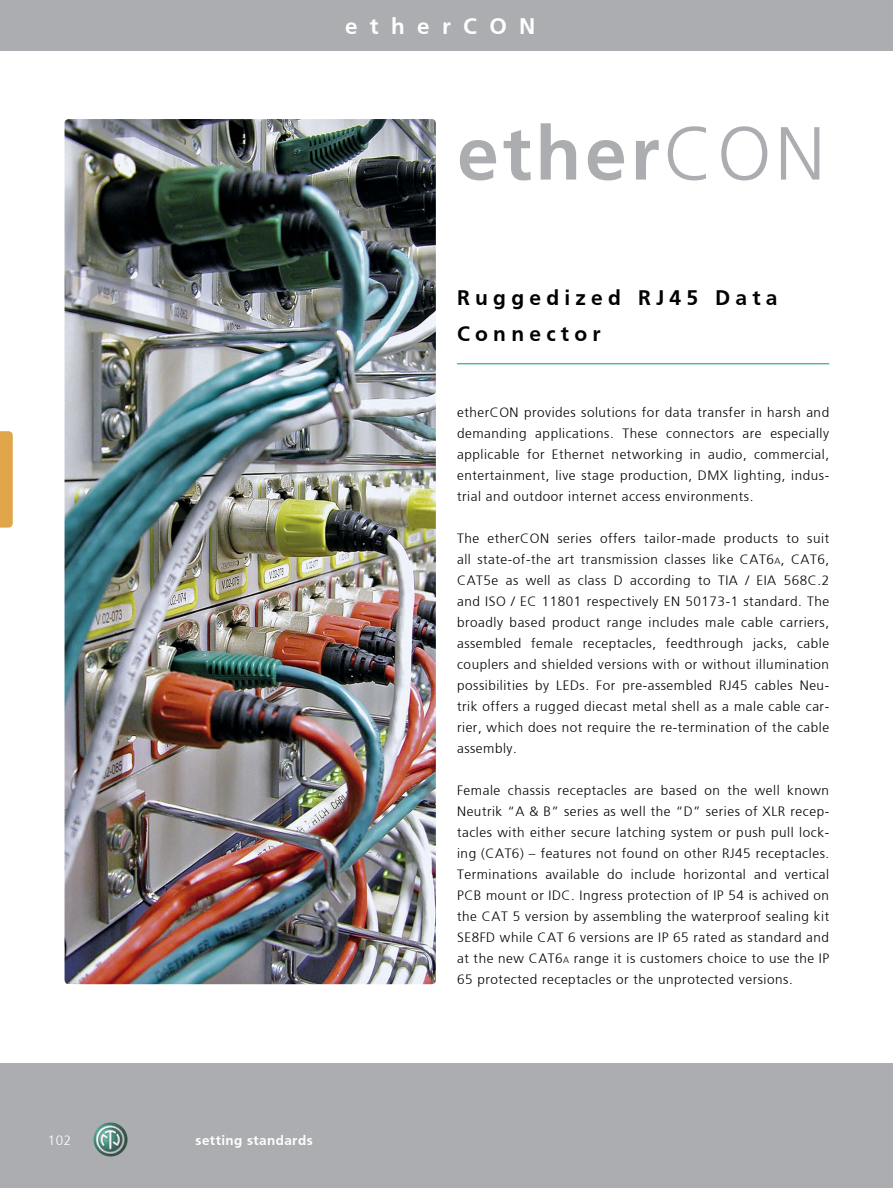
<style>
.page{position:relative;width:893px;height:1188px;background:#fff}
.page>*{position:absolute;margin:0;border:0;box-sizing:border-box;transform-origin:0 0}
.t1{font:700 75px "Frutiger";letter-spacing:.05em;color:#acadb0}
.t2{font:700 22.5px "Frutiger";letter-spacing:.55em;color:#fff}
.t3{font:700 21px/36px "Frutiger";letter-spacing:.25em;color:#000}
.t4{font:300 13.5px/21px "Frutiger";letter-spacing:.04em;color:#000;text-align:justify}
.t5{font:700 13.5px "Frutiger";letter-spacing:.03em;color:#fff}
.t6{font:300 13.5px "Frutiger";color:#fff}
.s1{font-weight:300}
.s2{font-size:9px}
</style>
<div class="page">
<div style="left:0;top:0;width:893px;height:51px;background:#acadb0"></div>
<div style="left:0;top:1063px;width:893px;height:125px;background:#acadb0"></div>
<svg style="left:0;top:431px;width:13px;height:97px"></svg>
<img style="left:94px;top:1123px;width:33px;height:33px">
<img style="left:65px;top:119px;width:371px;height:865px">
<hr style="left:457px;top:363px;width:372px;height:1px;background:#009b82">
<h2 class="t2" style="left:345px;top:13px;width:192px">etherCON</h2>
<h1 class="t1" style="left:457px;top:109px;width:370px">ether<span class="s1">CON</span></h1>
<h3 class="t3" style="left:457px;top:279px;width:322px">Ruggedized RJ45 Data<br>Connector</h3>
<p class="t4" style="left:457px;top:402px;width:374px">etherCON provides solutions for data transfer in harsh and demanding applications. These connectors are especially applicable for Ethernet networking in audio, commercial, entertainment, live stage production, DMX lighting, indus&shy;trial and outdoor internet access environments.</p>
<p class="t4" style="left:457px;top:528px;width:374px">The etherCON series offers tailor-made products to suit all state-of-the art transmission classes like CAT6<span class="s2">A</span>, CAT6, CAT5e as well as class D according to TIA / EIA 568C.2 and ISO / EC 11801 respectively EN 50173-1 standard. The broadly based product range includes male cable carriers, assembled female receptacles, feedthrough jacks, cable couplers and shielded versions with or without illumination possibilities by LEDs. For pre-assembled RJ45 cables Neu&shy;trik offers a rugged diecast metal shell as a male cable car&shy;rier, which does not require the re-termination of the cable assembly.</p>
<p class="t4" style="left:457px;top:780px;width:374px">Female chassis receptacles are based on the well known Neutrik “A &amp; B” series as well the “D” series of XLR recep&shy;tacles with either secure latching system or push pull lock&shy;ing (CAT6) – features not found on other RJ45 receptacles.<br>Terminations available do include horizontal and vertical PCB mount or IDC. Ingress protection of IP 54 is achived on the CAT 5 version by assembling the waterproof sealing kit SE8FD while CAT 6 versions are IP 65 rated as standard and at the new CAT6<span class="s2">A</span> range it is customers choice to use the IP 65 protected receptacles or the unprotected versions.</p>
<p class="t6" style="left:48px;top:1132px;width:25px">102</p>
<p class="t5" style="left:196px;top:1132px;width:119px">setting standards</p>
</div>
